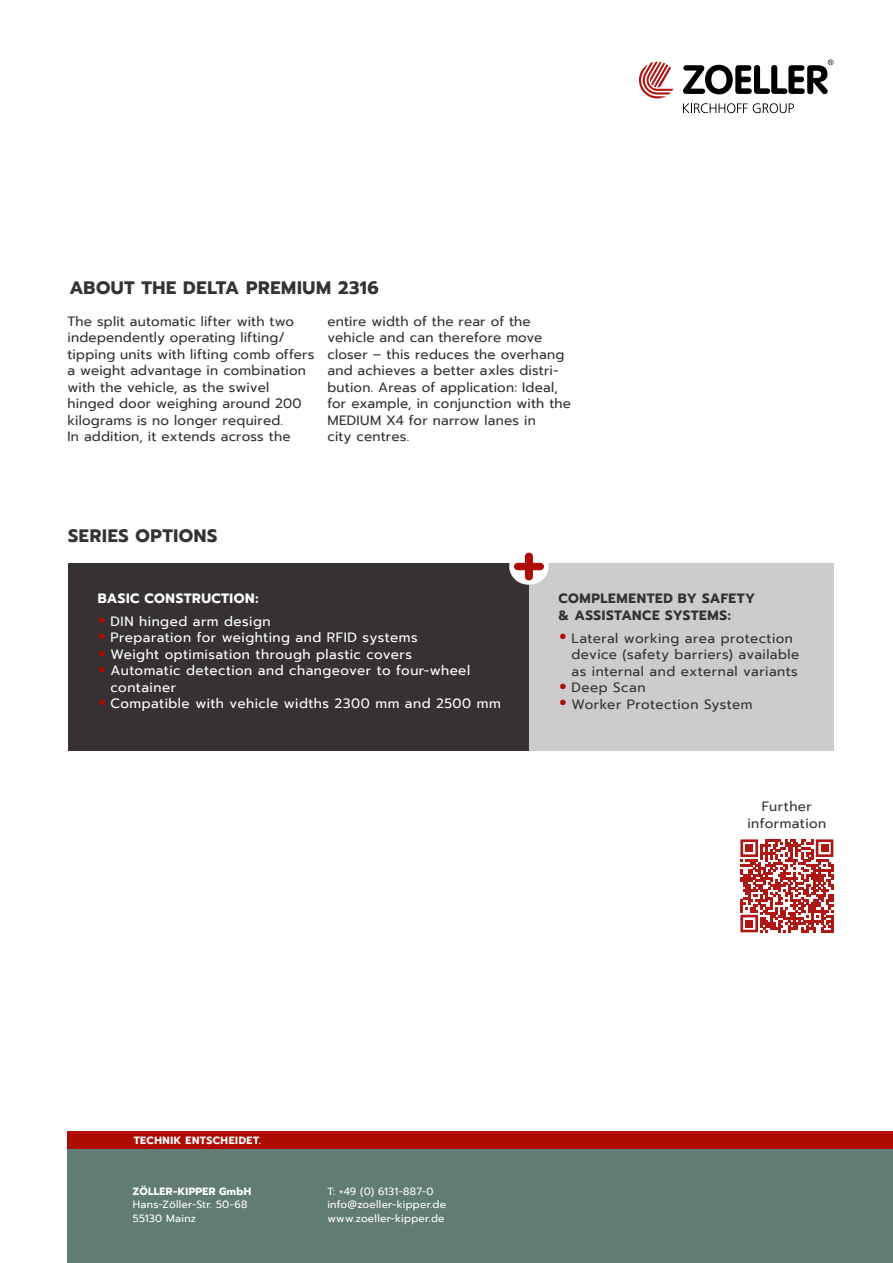
<style>
.page{position:relative;width:893px;height:1263px;background:#fff}
.page>*{position:absolute;margin:0;border:0;box-sizing:border-box;transform-origin:0 0}
.t1{font:700 18px "Prompt";letter-spacing:.035em;color:#363233}
.t2{font:13.5px/16.5px "Prompt";letter-spacing:.015em;color:#363233}
.t3{font:13.5px/16.5px "Prompt";letter-spacing:.035em;color:#fff}
.t4{font:13.5px/16.5px "Prompt";letter-spacing:.035em;color:#363233}
.t5{font:700 13.5px/16.5px "Prompt";letter-spacing:.035em;color:#363233}
.t6{font:700 13.5px "Prompt";letter-spacing:.04em;color:#fff}
.t7{font:10.5px/13.5px "Prompt";letter-spacing:.025em;color:#fff}
.t8{font:700 10.5px "Prompt";letter-spacing:.06em;color:#fff}
.t9{font:700 10.5px "Prompt";letter-spacing:.04em;color:#fff}
.s1{font-size:31.5px;color:#ae0b05}
</style>
<div class="page">
<div style="left:68px;top:563px;width:673px;height:187px;background:#363233"></div>
<div style="left:529px;top:563px;width:304px;height:187px;background:#cbcdcd"></div>
<div style="left:509px;top:548px;width:40px;height:37px;background:#fff;border-radius:50%"></div>
<svg style="left:514px;top:553px;width:30px;height:27px"></svg>
<div style="left:67px;top:1148px;width:826px;height:115px;background:#617b75"></div>
<div style="left:67px;top:1131px;width:826px;height:17px;background:#ae0b05"></div>
<svg style="left:740px;top:839px;width:93px;height:93px"></svg>
<div style="left:745px;top:844px;width:8px;height:8px;background:#af1715"></div>
<div style="left:821px;top:844px;width:7px;height:8px;background:#af1715"></div>
<div style="left:745px;top:920px;width:8px;height:7px;background:#af1715"></div>
<svg style="left:683px;top:103px;width:64px;height:10px"></svg>
<svg style="left:753px;top:103px;width:41px;height:10px"></svg>
<svg style="left:639px;top:62px;width:34px;height:36px"></svg>
<svg style="left:683px;top:60px;width:150px;height:34px"></svg>
<h1 class="t1" style="left:69px;top:274px;width:311px">ABOUT THE DELTA PREMIUM 2316</h1>
<p class="t2" style="left:327px;top:313px;width:245px">entire width of the rear of the vehicle and can therefore move closer – this reduces the overhang and achieves a better axles distri&shy;bution. Areas of application: Ideal, for example, in conjunction with the<br>MEDIUM X4 for narrow lanes in<br>city centres.</p>
<p class="t2" style="left:67px;top:313px;width:249px">The split automatic lifter with two independently operating lifting/ tipping units with lifting comb offers a weight advantage in combination with the vehicle, as the swivel hinged door weighing around 200 kilograms is no longer required.<br>In addition, it extends across the</p>
<h1 class="t1" style="left:68px;top:522px;width:151px">SERIES OPTIONS</h1>
<p class="t6" style="left:98px;top:588px;width:162px">BASIC CONSTRUCTION:</p>
<p class="t3" style="left:98px;top:613px;width:174px"><span class="s1">•</span> DIN hinged arm design</p>
<p class="t3" style="left:98px;top:629px;width:321px"><span class="s1">•</span> Preparation for weighting and RFID systems</p>
<p class="t3" style="left:98px;top:646px;width:316px"><span class="s1">•</span> Weight optimisation through plastic covers</p>
<p class="t3" style="left:111px;top:662px;width:361px;text-indent:-13px"><span class="s1">•</span> Automatic detection and changeover to four-wheel container</p>
<p class="t3" style="left:98px;top:695px;width:405px"><span class="s1">•</span> Compatible with vehicle widths 2300 mm and 2500 mm</p>
<p class="t5" style="left:559px;top:590px;width:198px">COMPLEMENTED BY SAFETY &amp; ASSISTANCE SYSTEMS:</p>
<p class="t4" style="left:571px;top:630px;width:229px;text-indent:-13px"><span class="s1">•</span> Lateral working area protection device (safety barriers) available as internal and external variants</p>
<p class="t4" style="left:559px;top:679px;width:88px"><span class="s1">•</span> Deep Scan</p>
<p class="t2" style="left:559px;top:696px;width:195px"><span class="s1">•</span> Worker Protection System</p>
<p class="t4" style="left:747px;top:798px;width:80px;text-align:center">Further information</p>
<p class="t8" style="left:134px;top:1132px;width:129px">TECHNIK ENTSCHEIDET.</p>
<p class="t9" style="left:133px;top:1183px;width:120px">ZÖLLER-KIPPER GmbH</p>
<p class="t7" style="left:133px;top:1198px;width:116px">Hans-Zöller-Str. 50-68<br>55130 Mainz</p>
<p class="t7" style="left:327px;top:1184px;width:120px">T: +49 (0) 6131-887-0 info@zoeller-kipper.de www.zoeller-kipper.de</p>
</div>
